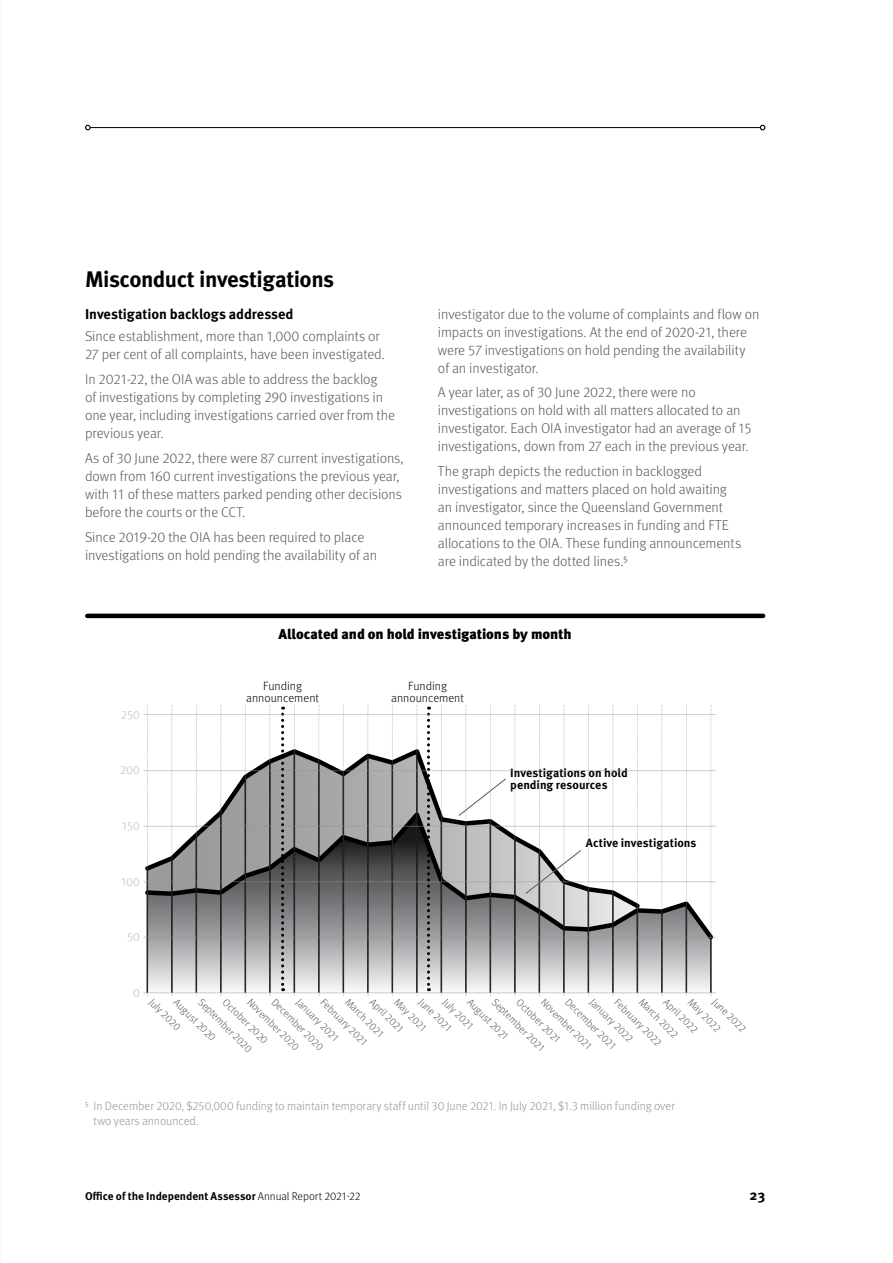
<style>
.page{position:relative;width:893px;height:1263px;background:#fff}
.page>*{position:absolute;margin:0;border:0;box-sizing:border-box;transform-origin:0 0}
.t1{font:700 22.5px "Meta Pro";letter-spacing:-.025em;color:#000}
.t2{font:300 14.25px/18px "Meta Pro";letter-spacing:-.005em;color:#58595b}
.t3{font:900 14.25px "Meta Pro";letter-spacing:-.01em;color:#000}
.t4{font:700 14.25px "Meta Pro";letter-spacing:-.005em;color:#000}
.t5{font:300 12px/15px "Meta Pro";letter-spacing:-.005em;color:#939598}
.t6{font:700 12px/12px "Meta Pro";color:#000}
.t7{font:300 12px/12px "Meta Pro";color:#000;text-align:center}
.t8{font:300 12px "Meta Pro";color:#bcbec0}
.t9{font:700 11.25px "Meta Pro";color:#000}
.t10{font:300 10.5px "Meta Pro";color:#58595b}
.s1{font-weight:300}
</style>
<div class="page">
<hr style="left:90px;top:127px;width:670px;height:1px;background:#000">
<svg style="left:85px;top:125px;width:6px;height:5px"></svg>
<svg style="left:760px;top:125px;width:5px;height:5px"></svg>
<hr style="left:87px;top:614px;width:676px;height:4px;background:#000">
<svg style="left:148px;top:943px;width:562px;height:49px"></svg>
<hr style="left:710px;top:937px;width:2px;height:56px;background:#000">
<hr style="left:318px;top:860px;width:2px;height:133px;background:#000">
<hr style="left:171px;top:894px;width:2px;height:99px;background:#000">
<hr style="left:269px;top:868px;width:2px;height:125px;background:#000">
<hr style="left:416px;top:815px;width:2px;height:178px;background:#000">
<hr style="left:367px;top:845px;width:2px;height:148px;background:#000">
<hr style="left:514px;top:897px;width:2px;height:96px;background:#000">
<hr style="left:612px;top:925px;width:2px;height:68px;background:#000">
<hr style="left:220px;top:892px;width:2px;height:101px;background:#000">
<hr style="left:661px;top:911px;width:2px;height:82px;background:#000">
<svg style="left:144px;top:745px;width:500px;height:61px"></svg>
<svg style="left:144px;top:806px;width:572px;height:137px"></svg>
<svg style="left:427px;top:707px;width:3px;height:284px"></svg>
<svg style="left:281px;top:707px;width:3px;height:284px"></svg>
<div style="left:452px;top:771px;width:61px;height:51px;background:#fff"></div>
<div style="left:519px;top:843px;width:69px;height:57px;background:#000;opacity:.05"></div>
<svg style="left:147px;top:705px;width:1px;height:291px"></svg>
<svg style="left:245px;top:705px;width:1px;height:291px"></svg>
<svg style="left:319px;top:705px;width:1px;height:291px"></svg>
<svg style="left:392px;top:705px;width:1px;height:291px"></svg>
<svg style="left:172px;top:705px;width:1px;height:291px"></svg>
<svg style="left:270px;top:705px;width:1px;height:291px"></svg>
<svg style="left:343px;top:705px;width:1px;height:291px"></svg>
<svg style="left:417px;top:705px;width:1px;height:291px"></svg>
<svg style="left:458px;top:705px;width:49px;height:291px"></svg>
<svg style="left:525px;top:705px;width:57px;height:291px"></svg>
<svg style="left:196px;top:705px;width:1px;height:291px"></svg>
<svg style="left:294px;top:705px;width:1px;height:291px"></svg>
<svg style="left:368px;top:705px;width:1px;height:291px"></svg>
<svg style="left:441px;top:705px;width:1px;height:291px"></svg>
<svg style="left:515px;top:705px;width:1px;height:291px"></svg>
<svg style="left:613px;top:705px;width:1px;height:291px"></svg>
<svg style="left:588px;top:705px;width:1px;height:291px"></svg>
<svg style="left:221px;top:705px;width:1px;height:291px"></svg>
<svg style="left:711px;top:705px;width:1px;height:291px"></svg>
<svg style="left:686px;top:705px;width:1px;height:291px"></svg>
<svg style="left:662px;top:705px;width:1px;height:291px"></svg>
<svg style="left:637px;top:705px;width:1px;height:291px"></svg>
<hr style="left:143px;top:714px;width:573px;height:1px;background:#939598">
<hr style="left:143px;top:881px;width:573px;height:1px;background:#939598">
<hr style="left:143px;top:937px;width:573px;height:1px;background:#939598">
<hr style="left:143px;top:770px;width:573px;height:1px;background:#939598">
<hr style="left:143px;top:826px;width:573px;height:1px;background:#939598">
<hr style="left:143px;top:992px;width:573px;height:1px;background:#939598">
<h1 class="t1" style="left:85px;top:262px;width:251px">Misconduct investigations</h1>
<p class="t4" style="left:85px;top:303px;width:210px">Investigation backlogs addressed</p>
<p class="t2" style="left:85px;top:327px;width:301px">Since establishment, more than 1,000 complaints or<br>27 per cent of all complaints, have been investigated.</p>
<p class="t2" style="left:85px;top:369px;width:312px">In 2021-22, the OIA was able to address the backlog<br>of investigations by completing 290 investigations in one year, including investigations carried over from the previous year.</p>
<p class="t2" style="left:85px;top:448px;width:320px">As of 30 June 2022, there were 87 current investigations, down from 160 current investigations the previous year, with 11 of these matters parked pending other decisions before the courts or the CCT.</p>
<p class="t2" style="left:85px;top:527px;width:293px">Since 2019-20 the OIA has been required to place investigations on hold pending the availability of an</p>
<p class="t2" style="left:438px;top:304px;width:323px">investigator due to the volume of complaints and flow on impacts on investigations. At the end of 2020-21, there were 57 investigations on hold pending the availability of an investigator.</p>
<p class="t2" style="left:438px;top:383px;width:315px">A year later, as of 30 June 2022, there were no investigations on hold with all matters allocated to an investigator. Each OIA investigator had an average of 15 investigations, down from 27 each in the previous year.</p>
<p class="t2" style="left:438px;top:462px;width:305px">The graph depicts the reduction in backlogged investigations and matters placed on hold awaiting an investigator, since the Queensland Government announced temporary increases in funding and FTE allocations to the OIA. These funding announcements are indicated by the dotted lines.5</p>
<p class="t3" style="left:279px;top:623px;width:295px">Allocated and on hold investigations by month</p>
<p class="t8" style="left:121px;top:706px;width:20px">250</p>
<p class="t8" style="left:120px;top:761px;width:21px">200</p>
<p class="t8" style="left:122px;top:817px;width:19px">150</p>
<p class="t8" style="left:121px;top:873px;width:20px">100</p>
<p class="t7" style="left:246px;top:679px;width:74px">Funding announcement</p>
<p class="t7" style="left:391px;top:679px;width:74px">Funding announcement</p>
<p class="t6" style="left:510px;top:766px;width:119px">Investigations on hold pending resources</p>
<p class="t6" style="left:586px;top:836px;width:112px">Active investigations</p>
<p class="t8" style="left:127px;top:928px;width:14px">50</p>
<p class="t8" style="left:133px;top:984px;width:8px">0</p>
<p class="t10" style="left:426px;top:995px;width:42px;rotate:45deg">June 2021</p>
<p class="t10" style="left:719px;top:995px;width:42px;rotate:45deg">June 2022</p>
<p class="t10" style="left:303px;top:995px;width:55px;rotate:45deg">January 2 0 2 1</p>
<p class="t10" style="left:597px;top:995px;width:56px;rotate:45deg">January 2 0 2 2</p>
<p class="t10" style="left:156px;top:995px;width:39px;rotate:45deg">July 2020</p>
<p class="t10" style="left:450px;top:995px;width:38px;rotate:45deg">July 2021</p>
<p class="t10" style="left:377px;top:995px;width:43px;rotate:45deg">April 2 0 2 1</p>
<p class="t10" style="left:670px;top:995px;width:43px;rotate:45deg">April 2 0 2 2</p>
<p class="t10" style="left:181px;top:995px;width:54px;rotate:45deg">August 2 0 2 0</p>
<p class="t10" style="left:474px;top:995px;width:53px;rotate:45deg">August 2 0 2 1</p>
<p class="t10" style="left:205px;top:995px;width:71px;rotate:45deg">September 2 0 2 0</p>
<p class="t10" style="left:499px;top:995px;width:70px;rotate:45deg">September 2 0 2 1</p>
<p class="t10" style="left:230px;top:995px;width:58px;rotate:45deg">October 2 0 2 0</p>
<p class="t10" style="left:523px;top:995px;width:58px;rotate:45deg">October 2 0 2 1</p>
<p class="t10" style="left:401px;top:995px;width:41px;rotate:45deg">May 2021</p>
<p class="t10" style="left:695px;top:995px;width:41px;rotate:45deg">May 2022</p>
<p class="t10" style="left:352px;top:995px;width:50px;rotate:45deg">March 2 0 2 1</p>
<p class="t10" style="left:646px;top:995px;width:50px;rotate:45deg">March 2 0 2 2</p>
<p class="t10" style="left:328px;top:995px;width:61px;rotate:45deg">February 2 0 2 1</p>
<p class="t10" style="left:621px;top:995px;width:61px;rotate:45deg">February 2 0 2 2</p>
<p class="t10" style="left:279px;top:995px;width:68px;rotate:45deg">December 2 0 2 0</p>
<p class="t10" style="left:572px;top:995px;width:67px;rotate:45deg">December 2 0 2 1</p>
<p class="t10" style="left:254px;top:995px;width:68px;rotate:45deg">November 2 0 2 0</p>
<p class="t10" style="left:548px;top:995px;width:67px;rotate:45deg">November 2 0 2 1</p>
<p class="t5" style="left:94px;top:1098px;width:583px;text-indent:-8px">5 In December 2020, $250,000 funding to maintain temporary staff until 30 June 2021. In July 2021, $1.3 million funding over two years announced.</p>
<p class="t9" style="left:85px;top:1187px;width:277px">Office of the Independent Assessor <span class="s1">Annual Report 2021-22</span></p>
<p class="t4" style="left:750px;top:1184px;width:17px">23</p>
</div>
